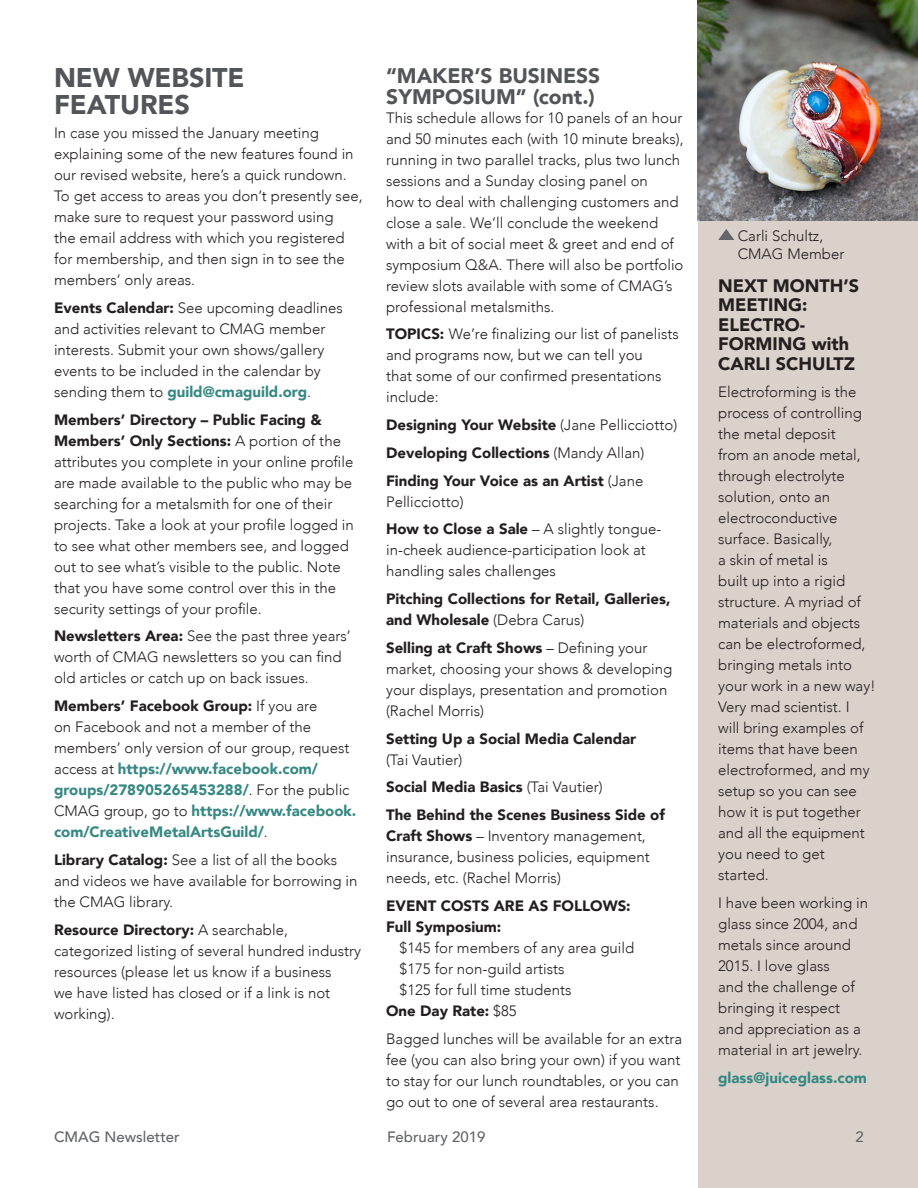
<style>
.page{position:relative;width:918px;height:1188px;background:#fff}
.page>*{position:absolute;margin:0;border:0;box-sizing:border-box;transform-origin:0 0}
.Headline{font:900 27px/27px "Avenir";letter-spacing:-.005em;color:#54555a}
.Headline_2{font:900 21px/21px "Avenir";color:#54555a}
.Headline_3{font:900 18px/19.5px "Avenir";color:#231f20}
.Body_Copy{font:300 15px/21px "Avenir";color:#231f20}
.Body_Copy-2{font:900 15px/21px "Avenir";color:#231f20}
.Headline_3-2{font:500 15px "Avenir";color:#63656a}
.Body_Copy-3{font:900 15px "Avenir";color:#368883}
.s1{font-weight:900}
.s2{font-weight:900;color:#368883}
.s3{font-weight:300}
</style>
<div class="page">
<div style="left:698px;top:1px;width:219px;height:1186px;background:#dad1cb"></div>
<img style="left:698px;top:0;width:220px;height:220px">
<svg style="left:718px;top:229px;width:16px;height:11px"></svg>
<p class="Headline" style="left:54px;top:63px;width:192px">NEW WEBSITE<br>FEATURES</p>
<p class="Body_Copy" style="left:54px;top:123px;width:310px">In case you missed the January meeting explaining some of the new features found in our revised website, here’s a quick rundown.<br>To get access to areas you don’t presently see, make sure to request your password using<br>the email address with which you registered for membership, and then sign in to see the members’ only areas.</p>
<p class="Body_Copy" style="left:54px;top:297px;width:290px"><span class="s1">Events Calendar:</span> See upcoming deadlines and activities relevant to CMAG member interests. Submit your own shows/gallery events to be included in the calendar by sending them to <span class="s2">guild@cmaguild.org</span>.</p>
<p class="Body_Copy" style="left:54px;top:409px;width:301px"><span class="s1">Members’ Directory – Public Facing &amp; Members’ Only Sections:</span> A portion of the attributes you complete in your online profile are made available to the public who may be searching for a metalsmith for one of their projects. Take a look at your profile logged in to see what other members see, and logged out to see what’s visible to the public. Note that you have some control over this in the security settings of your profile.</p>
<p class="Body_Copy" style="left:54px;top:626px;width:298px"><span class="s1">Newsletters Area:</span> See the past three years’ worth of CMAG newsletters so you can find old articles or catch up on back issues.</p>
<p class="Body_Copy" style="left:54px;top:696px;width:304px"><span class="s1">Members’ Facebook Group:</span> If you are<br>on Facebook and not a member of the members’ only version of our group, request access at <span class="s2">https://www.facebook.com/ groups/278905265453288/</span>. For the public CMAG group, go to <span class="s2">https://www.facebook. com/CreativeMetalArtsGuild/</span>.</p>
<p class="Body_Copy" style="left:54px;top:849px;width:305px"><span class="s1">Library Catalog:</span> See a list of all the books and videos we have available for borrowing in the CMAG library.</p>
<p class="Body_Copy" style="left:54px;top:919px;width:309px"><span class="s1">Resource Directory:</span> A searchable, categorized listing of several hundred industry resources (please let us know if a business<br>we have listed has closed or if a link is not working).</p>
<p class="Headline_2" style="left:386px;top:64px;width:216px">“MAKER’S BUSINESS<br>SYMPOSIUM” (cont.)</p>
<p class="Body_Copy" style="left:386px;top:107px;width:299px">This schedule allows for 10 panels of an hour and 50 minutes each (with 10 minute breaks), running in two parallel tracks, plus two lunch sessions and a Sunday closing panel on<br>how to deal with challenging customers and close a sale. We’ll conclude the weekend with a bit of social meet &amp; greet and end of symposium Q&amp;A. There will also be portfolio review slots available with some of CMAG’s professional metalsmiths.</p>
<p class="Body_Copy" style="left:386px;top:324px;width:294px"><span class="s1">TOPICS:</span> We’re finalizing our list of panelists and programs now, but we can tell you<br>that some of our confirmed presentations include:</p>
<p class="Body_Copy-2" style="left:386px;top:414px;width:293px">Designing Your Website <span class="s3">(Jane Pellicciotto)</span></p>
<p class="Body_Copy-2" style="left:386px;top:442px;width:260px">Developing Collections <span class="s3">(Mandy Allan)</span></p>
<p class="Body_Copy-2" style="left:386px;top:470px;width:259px">Finding Your Voice as an Artist <span class="s3">(Jane<br>Pellicciotto)</span></p>
<p class="Body_Copy" style="left:386px;top:519px;width:277px"><span class="s1">How to Close a Sale</span> – A slightly tongue&shy;in-cheek audience-participation look at handling sales challenges</p>
<p class="Body_Copy-2" style="left:386px;top:588px;width:286px">Pitching Collections for Retail, Galleries, and Wholesale <span class="s3">(Debra Carus)</span></p>
<p class="Body_Copy" style="left:386px;top:637px;width:288px"><span class="s1">Selling at Craft Shows</span> – Defining your market, choosing your shows &amp; developing your displays, presentation and promotion (Rachel Morris)</p>
<p class="Body_Copy-2" style="left:386px;top:728px;width:252px">Setting Up a Social Media Calendar <span class="s3">(Tai Vautier)</span></p>
<p class="Body_Copy-2" style="left:386px;top:776px;width:218px">Social Media Basics <span class="s3">(Tai Vautier)</span></p>
<p class="Body_Copy" style="left:386px;top:804px;width:280px"><span class="s1">The Behind the Scenes Business Side of Craft Shows</span> – Inventory management, insurance, business policies, equipment needs, etc. (Rachel Morris)</p>
<p class="Body_Copy-2" style="left:386px;top:895px;width:246px">EVENT COSTS ARE AS FOLLOWS:</p>
<p class="Body_Copy" style="left:400px;top:916px;width:236px;text-indent:-14px"><span class="s1">Full Symposium:<br></span>$145 for members of any area guild</p>
<p class="Body_Copy" style="left:400px;top:958px;width:166px">$175 for non-guild artists</p>
<p class="Body_Copy" style="left:400px;top:979px;width:173px">$125 for full time students</p>
<p class="Body_Copy-2" style="left:386px;top:1000px;width:132px">One Day Rate: <span class="s3">$85</span></p>
<p class="Body_Copy" style="left:386px;top:1028px;width:298px">Bagged lunches will be available for an extra fee (you can also bring your own) if you want to stay for our lunch roundtables, or you can go out to one of several area restaurants.</p>
<p class="Body_Copy" style="left:738px;top:226px;width:108px;line-height:18px">Carli Schultz,<br>CMAG Member</p>
<p class="Headline_3" style="left:718px;top:275px;width:142px">NEXT MONTH’S<br>MEETING:<br>ELECTRO-<br>FORMING with<br>CARLI SCHULTZ</p>
<p class="Body_Copy" style="left:718px;top:382px;width:159px">Electroforming is the process of controlling the metal deposit<br>from an anode metal, through electrolyte solution, onto an electroconductive surface. Basically,<br>a skin of metal is<br>built up into a rigid structure. A myriad of materials and objects can be electroformed, bringing metals into your work in a new way!<br>Very mad scientist. I<br>will bring examples of items that have been electroformed, and my setup so you can see how it is put together and all the equipment you need to get started.</p>
<p class="Body_Copy" style="left:718px;top:892px;width:151px">I have been working in glass since 2004, and metals since around<br>2015. I love glass<br>and the challenge of bringing it respect and appreciation as a material in art jewelry.</p>
<p class="Body_Copy-3" style="left:718px;top:1065px;width:150px">glass@juiceglass.com</p>
<p class="Headline_3-2" style="left:54px;top:1124px;width:127px">CMAG Newsletter</p>
<p class="Headline_3-2" style="left:387px;top:1124px;width:100px">February 2019</p>
<p class="Headline_3-2" style="left:856px;top:1124px;width:10px">2</p>
</div>
